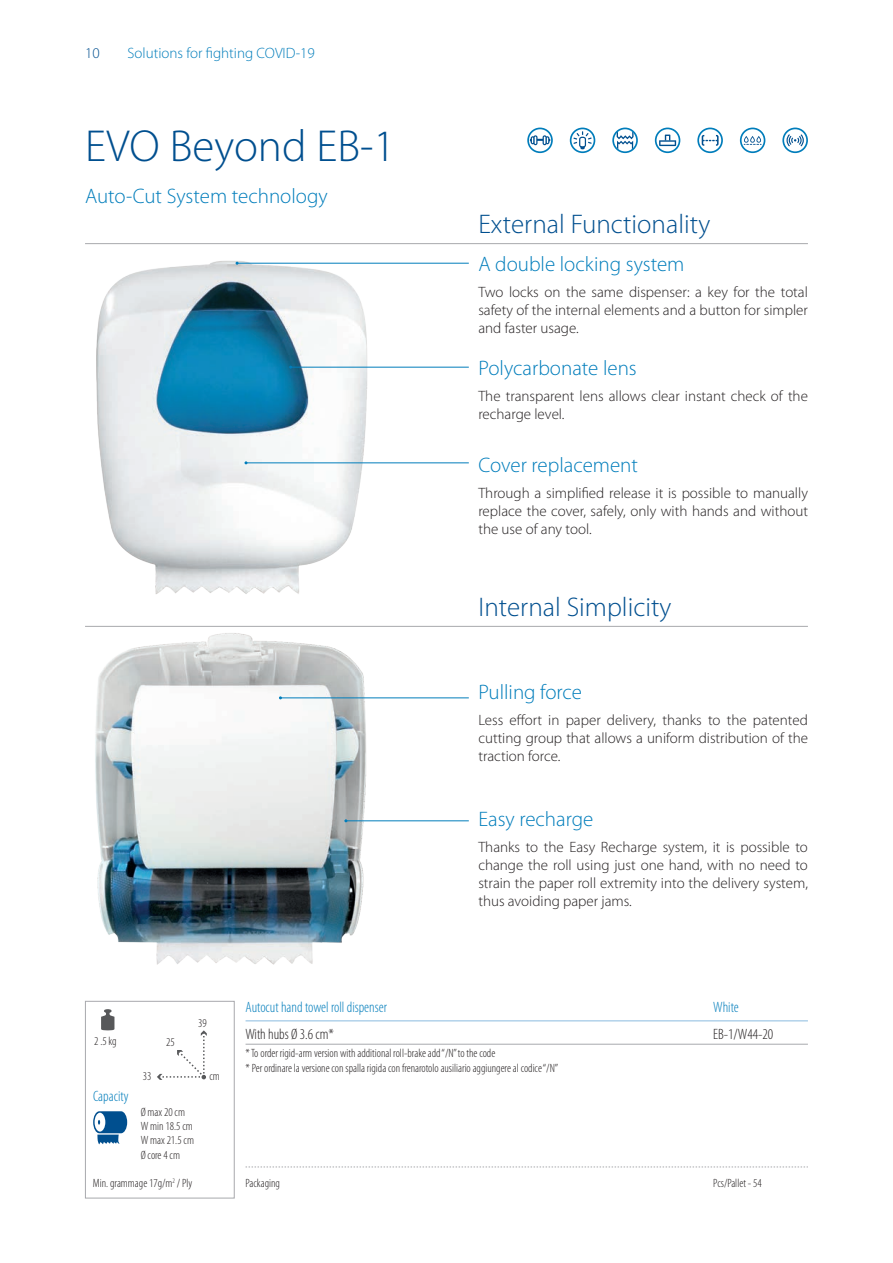
<style>
.page{position:relative;width:893px;height:1263px;background:#fff}
.page>*{position:absolute;margin:0;border:0;box-sizing:border-box;transform-origin:0 0}
.t1{font:300 45px "Myriad Pro";color:#004f8f}
.t2{font:300 27px "Myriad Pro";color:#004f8f}
.t3{font:300 21px "Myriad Pro";color:#007dbb}
.t4{font:300 15px/18px "Myriad Pro";color:#231f20;text-align:justify}
.Feature_Text_Condens{font:300 condensed 15px "Myriad Pro";color:#007dbb}
.t5{font:300 15px "Myriad Pro";color:#007dbb}
.Feature_Text_Condens-2{font:300 condensed 15px "Myriad Pro";color:#231f20}
.t6{font:300 15px "Myriad Pro";color:#004f8f}
.Packaging_Text_Conde{font:300 condensed 12px "Myriad Pro";color:#231f20}
</style>
<div class="page">
<hr style="left:85px;top:243px;width:723px;height:1px;background:#a8a9ad">
<hr style="left:85px;top:626px;width:723px;height:1px;background:#a8a9ad">
<div style="left:527px;top:128px;width:26px;height:25px;border:2px solid #007dbb;border-radius:50%"></div>
<svg style="left:530px;top:136px;width:20px;height:9px"></svg>
<div style="left:570px;top:128px;width:25px;height:25px;border:2px solid #007dbb;border-radius:50%"></div>
<svg style="left:573px;top:131px;width:19px;height:18px"></svg>
<svg style="left:617px;top:129px;width:16px;height:23px"></svg>
<div style="left:612px;top:128px;width:26px;height:25px;border:2px solid #007dbb;border-radius:50%"></div>
<div style="left:655px;top:128px;width:25px;height:25px;border:2px solid #007dbb;border-radius:50%"></div>
<svg style="left:659px;top:135px;width:17px;height:11px"></svg>
<div style="left:697px;top:128px;width:26px;height:25px;border:2px solid #007dbb;border-radius:50%"></div>
<svg style="left:702px;top:135px;width:17px;height:11px"></svg>
<div style="left:740px;top:128px;width:25px;height:25px;border:2px solid #007dbb;border-radius:50%"></div>
<svg style="left:744px;top:136px;width:18px;height:9px"></svg>
<div style="left:782px;top:128px;width:26px;height:25px;border:2px solid #007dbb;border-radius:50%"></div>
<svg style="left:786px;top:134px;width:18px;height:12px"></svg>
<img style="left:96px;top:261px;width:289px;height:333px">
<img style="left:85px;top:625px;width:308px;height:340px">
<hr style="left:237px;top:263px;width:232px;height:1px;background:#007dbb">
<hr style="left:291px;top:367px;width:178px;height:1px;background:#007dbb">
<hr style="left:246px;top:463px;width:223px;height:1px;background:#007dbb">
<hr style="left:280px;top:698px;width:189px;height:1px;background:#007dbb">
<hr style="left:346px;top:820px;width:123px;height:1px;background:#007dbb">
<hr style="left:246px;top:1020px;width:562px;height:1px;background:#8abbdf">
<hr style="left:246px;top:1044px;width:562px;height:1px;background:#a8a9ad">
<svg style="left:246px;top:1167px;width:562px;height:1px"></svg>
<div style="left:85px;top:1001px;width:150px;height:197px;border:1px solid #a8a9ad"></div>
<svg style="left:157px;top:1030px;width:50px;height:50px"></svg>
<svg style="left:101px;top:1009px;width:14px;height:21px"></svg>
<svg style="left:93px;top:1111px;width:34px;height:33px"></svg>
<p class="t6" style="left:85px;top:44px;width:16px">10</p>
<p class="t5" style="left:128px;top:44px;width:189px">Solutions for fighting COVID-19</p>
<p class="t1" style="left:85px;top:119px;width:312px">EVO Beyond EB-1</p>
<p class="t3" style="left:85px;top:183px;width:244px">Auto-Cut System technology</p>
<p class="t2" style="left:478px;top:208px;width:233px">External Functionality</p>
<p class="t3" style="left:478px;top:251px;width:208px">A double locking system</p>
<p class="t4" style="left:478px;top:283px;width:331px">Two locks on the same dispenser: a key for the total safety of the internal elements and a button for simpler and faster usage.</p>
<p class="t3" style="left:478px;top:355px;width:160px">Polycarbonate lens</p>
<p class="t4" style="left:478px;top:387px;width:331px">The transparent lens allows clear instant check of the recharge level.</p>
<p class="t3" style="left:478px;top:452px;width:161px">Cover replacement</p>
<p class="t4" style="left:478px;top:484px;width:331px">Through a simplified release it is possible to manually replace the cover, safely, only with hands and without the use of any tool.</p>
<p class="t2" style="left:478px;top:590px;width:195px">Internal Simplicity</p>
<p class="t3" style="left:478px;top:679px;width:105px">Pulling force</p>
<p class="t4" style="left:478px;top:711px;width:331px">Less effort in paper delivery, thanks to the patented cutting group that allows a uniform distribution of the traction force.</p>
<p class="t3" style="left:478px;top:806px;width:116px">Easy recharge</p>
<p class="t4" style="left:478px;top:838px;width:331px">Thanks to the Easy Recharge system, it is possible to change the roll using just one hand, with no need to strain the paper roll extremity into the delivery system, thus avoiding paper jams.</p>
<p class="Packaging_Text_Conde" style="left:94px;top:1034px;width:24px">2 .5 kg</p>
<p class="Feature_Text_Condens" style="left:93px;top:1088px;width:37px">Capacity</p>
<p class="Packaging_Text_Conde" style="left:143px;top:1070px;width:10px">33</p>
<p class="Packaging_Text_Conde" style="left:166px;top:1036px;width:10px">25</p>
<p class="Packaging_Text_Conde" style="left:198px;top:1016px;width:10px">39</p>
<p class="Packaging_Text_Conde" style="left:209px;top:1070px;width:12px">cm</p>
<p class="Packaging_Text_Conde" style="left:141px;top:1105px;width:46px">Ø max 20 cm</p>
<p class="Packaging_Text_Conde" style="left:141px;top:1119px;width:54px">W min 18.5 cm</p>
<p class="Packaging_Text_Conde" style="left:141px;top:1134px;width:55px">W max 21.5 cm</p>
<p class="Packaging_Text_Conde" style="left:141px;top:1148px;width:41px">Ø core 4 cm</p>
<p class="Packaging_Text_Conde" style="left:93px;top:1176px;width:101px">Min. grammage 17g/m<sup>2</sup> / Ply</p>
<p class="Feature_Text_Condens" style="left:246px;top:999px;width:143px">Autocut hand towel roll dispenser</p>
<p class="Feature_Text_Condens" style="left:713px;top:999px;width:27px">White</p>
<p class="Feature_Text_Condens-2" style="left:246px;top:1026px;width:90px">With hubs Ø 3.6 cm*</p>
<p class="Feature_Text_Condens-2" style="left:713px;top:1026px;width:62px">EB-1/W44-20</p>
<p class="Packaging_Text_Conde" style="left:246px;top:1047px;width:251px">* To order rigid-arm version with additional roll-brake add “/N” to the code</p>
<p class="Packaging_Text_Conde" style="left:246px;top:1061px;width:314px">* Per ordinare la versione con spalla rigida con frenarotolo ausiliario aggiungere al codice “/N”</p>
<p class="Packaging_Text_Conde" style="left:246px;top:1176px;width:36px">Packaging</p>
<p class="Packaging_Text_Conde" style="left:713px;top:1176px;width:50px">Pcs/Pallet - 54</p>
</div>
